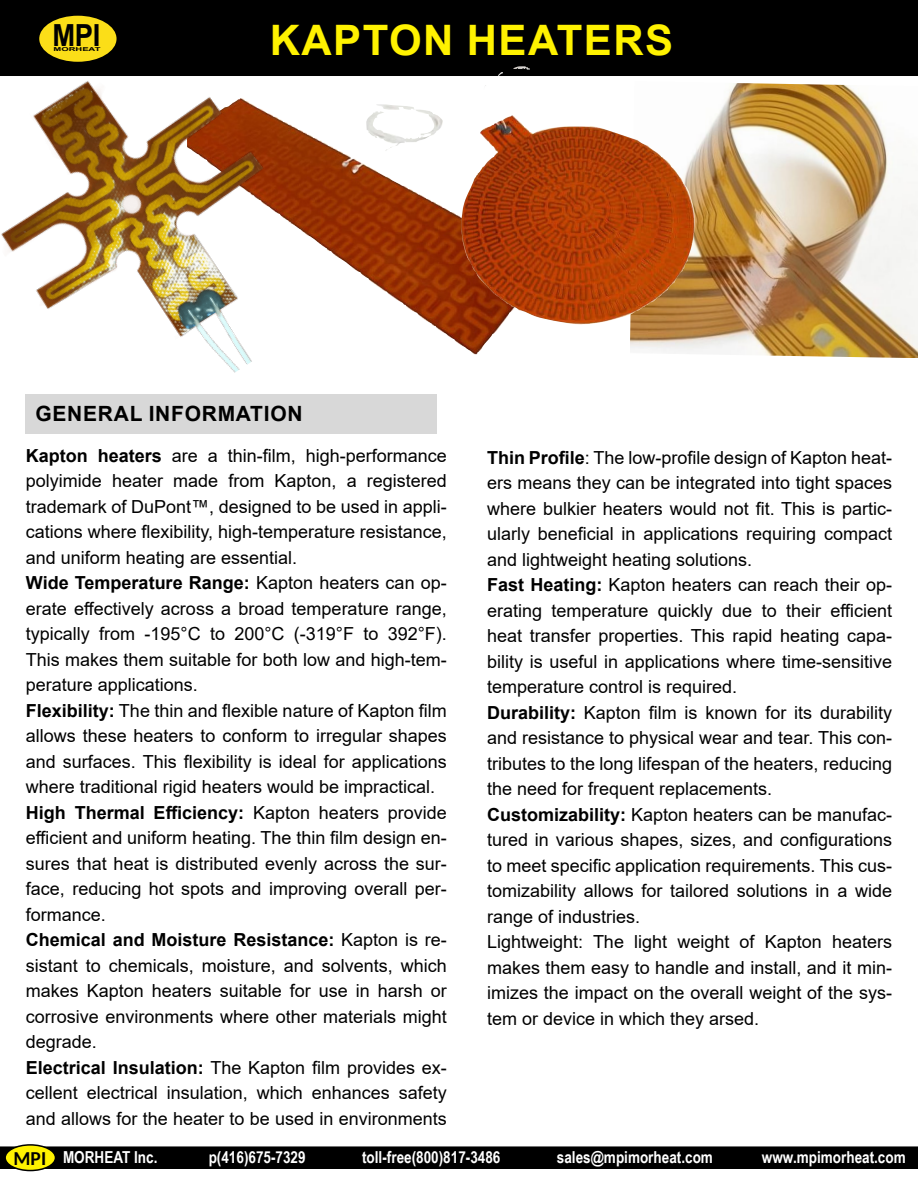
<style>
.page{position:relative;width:918px;height:1188px;background:#fff}
.page>*{position:absolute;margin:0;border:0;box-sizing:border-box;transform-origin:0 0}
.t1{font:700 42px "Arial";letter-spacing:.035em;color:#fff200}
.t2{font:700 30.45px "Arial";color:#000;scale:.9 1}
.t3{font:700 21px "Arial";letter-spacing:.035em;color:#000}
.t4{font:18px/25.5px "Arial";color:#000}
.t5{font:700 16.5px "Arial Narrow";color:#fff}
.t6{font:700 5.4px "Arial";color:#000;scale:1.74 1}
.s1{font-weight:700}
.s2{font-family:"Carlito";font-size:19.5px;color:#000}
</style>
<div class="page">
<img style="left:630px;top:83px;width:288px;height:275px">
<div style="left:0;top:0;width:918px;height:76px;background:#000"></div>
<div style="left:0;top:1146px;width:918px;height:23px;background:#000"></div>
<div style="left:5px;top:1145px;width:50px;height:26px;background:#fff200;border-radius:50%"></div>
<div style="left:4px;top:1144px;width:52px;height:27px;border:2px solid #000;border-radius:50%"></div>
<img style="left:355px;top:104px;width:145px;height:250px">
<img style="left:460px;top:66px;width:236px;height:261px">
<img style="left:0;top:17px;width:355px;height:417px">
<div style="left:26px;top:394px;width:411px;height:40px;background:#d8d8d8"></div>
<h2 class="t2" style="left:53px;top:14px;width:55px">MPI</h2>
<p class="t6" style="left:54px;top:46px;width:28px">MORHEAT</p>
<h1 class="t1" style="left:270px;top:10px;width:405px">KAPTON HEATERS</h1>
<p class="t3" style="left:35px;top:399px;width:269px">GENERAL INFORMATION</p>
<p class="t4" style="left:26px;top:443px;width:423px"><span class="s1">Kapton heaters</span> are a thin-film, high-performance polyimide heater made from Kapton, a registered trademark of DuPont™, designed to be used in appli&shy;cations where flexibility, high-temperature resistance, and uniform heating are essential.<br><span class="s1">Wide Temperature Range:</span> Kapton heaters can op&shy;erate effectively across a broad temperature range, typically from -195°C to 200°C (-319°F to 392°F).<br>This makes them suitable for both low and high-tem&shy;perature applications.<br><span class="s1">Flexibility:</span> The thin and flexible nature of Kapton film allows these heaters to conform to irregular shapes and surfaces. This flexibility is ideal for applications where traditional rigid heaters would be impractical.<br><span class="s1">High Thermal Efficiency:</span> Kapton heaters provide efficient and uniform heating. The thin film design en&shy;sures that heat is distributed evenly across the sur&shy;face, reducing hot spots and improving overall per&shy;formance.<br><span class="s1">Chemical and Moisture Resistance:</span> Kapton is re&shy;sistant to chemicals, moisture, and solvents, which makes Kapton heaters suitable for use in harsh or corrosive environments where other materials might degrade.<br><span class="s1">Electrical Insulation:</span> The Kapton film provides ex&shy;cellent electrical insulation, which enhances safety and allows for the heater to be used in environments</p>
<p class="t4" style="left:487px;top:445px;width:406px"><span class="s1">Thin Profile</span>: The low-profile design of Kapton heat&shy;ers means they can be integrated into tight spaces where bulkier heaters would not fit. This is partic&shy;ularly beneficial in applications requiring compact and lightweight heating solutions.<br><span class="s1">Fast Heating:</span> Kapton heaters can reach their op&shy;erating temperature quickly due to their efficient heat transfer properties. This rapid heating capa&shy;bility is useful in applications where time-sensitive temperature control is required.<br><span class="s1">Durability:</span> Kapton film is known for its durability and resistance to physical wear and tear. This con&shy;tributes to the long lifespan of the heaters, reducing the need for frequent replacements.<br><span class="s1">Customizability:</span> Kapton heaters can be manufac&shy;tured in various shapes, sizes, and configurations to meet specific application requirements. This cus&shy;tomizability allows for tailored solutions in a wide range of industries.<br>Lightweight: The light weight of Kapton heaters makes them easy to handle and install, and it min&shy;imizes the impact on the overall weight of the sys&shy;tem or device in which they arsed.</p>
<p class="t5" style="left:14px;top:1145px;width:145px"><span class="s2">MPI</span> MORHEAT Inc.</p>
<p class="t5" style="left:209px;top:1145px;width:99px">p(416)675-7329</p>
<p class="t5" style="left:362px;top:1145px;width:140px">toll-free(800)817-3486</p>
<p class="t5" style="left:557px;top:1145px;width:158px">sales@mpimorheat.com</p>
<p class="t5" style="left:762px;top:1145px;width:145px">www.mpimorheat.com</p>
</div>
